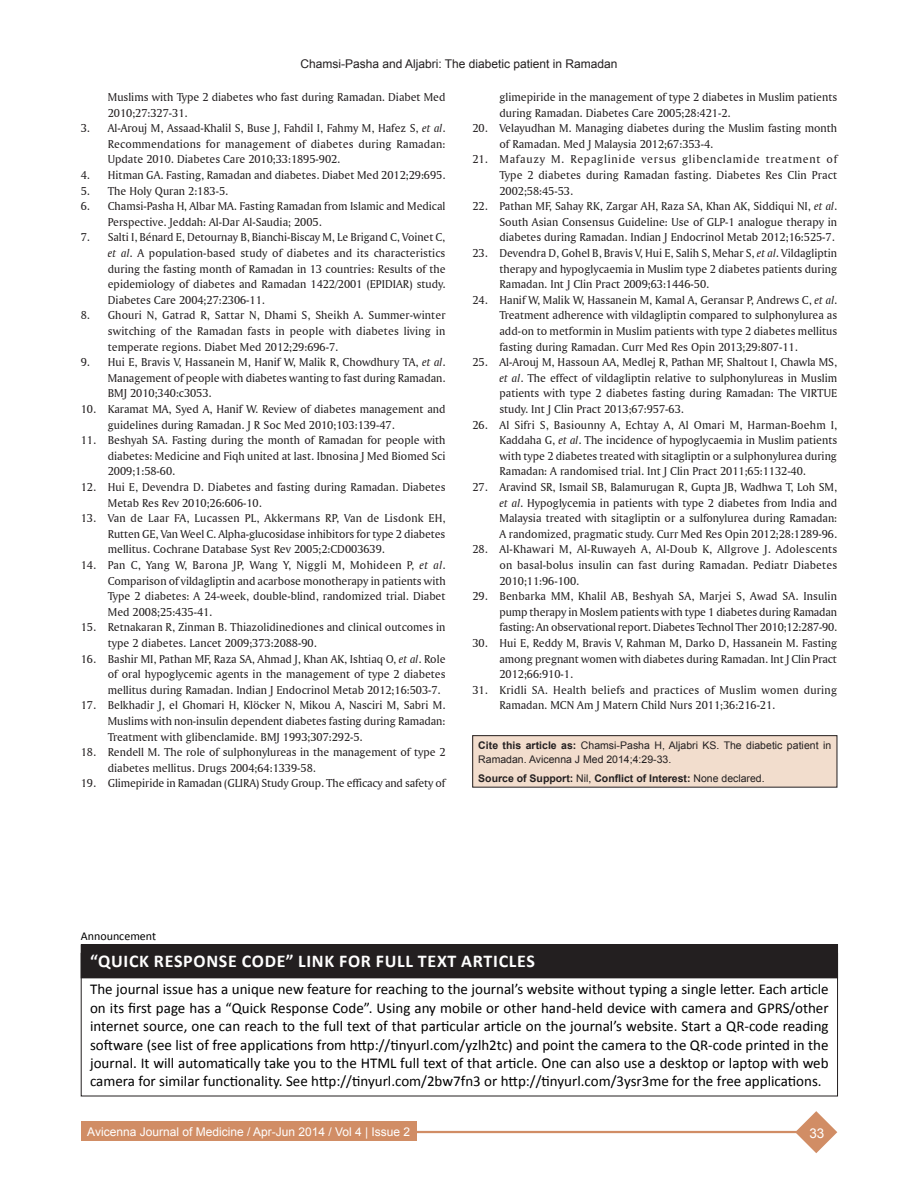
<style>
.page{position:relative;width:918px;height:1188px;background:#fff}
.page>*{position:absolute;margin:0;border:0;box-sizing:border-box;transform-origin:0 0}
.t1{font:700 18px "Calibri";letter-spacing:.04em;color:#fff}
.t2{font:15px/18.5px "Calibri";color:#000;text-align:justify}
.t3{font:13.5px "Arial";color:#fff}
.t4{font:12px/15.6px "Amerigo BT Roman A";color:#231f20;text-align:justify}
.t5{font:12px/15.6px "Amerigo BT Roman A";letter-spacing:.02em;color:#231f20}
.t6{font:12px "Arial";color:#231f20}
.t7{font:12px "Arial";color:#fff}
.t8{font:12px "Calibri";color:#000}
.t9{font:10.5px/13.6px "Arial";color:#231f20}
.t10{font:700 10.5px "Arial";color:#231f20}
.s1{font-family:"Amerigo BT Italic A"}
.s2{font-weight:700}
.s3{font-weight:400}
</style>
<div class="page">
<svg style="left:795px;top:1111px;width:42px;height:42px"></svg>
<hr style="left:412px;top:1131px;width:386px;height:2px;background:#d18d65">
<div style="left:81px;top:1122px;width:336px;height:19px;background:#d18d65"></div>
<div style="left:473px;top:736px;width:364px;height:51px;background:#f2ddcd"></div>
<div style="left:472px;top:735px;width:365px;height:52px;border:1px solid #231f20"></div>
<div style="left:81px;top:945px;width:757px;height:33px;background:#231f20"></div>
<div style="left:81px;top:944px;width:757px;height:34px;border:1px solid #231f20"></div>
<div style="left:81px;top:953px;width:757px;height:143px;border:1px solid #231f20"></div>
<p class="t6" style="left:300px;top:55px;width:319px">Chamsi‑Pasha and Aljabri: The diabetic patient in Ramadan</p>
<p class="t4" style="left:108px;top:89px;width:339px">Muslims with Type 2 diabetes who fast during Ramadan. Diabet Med<br>2010;27:327‑31.</p>
<p class="t4" style="left:108px;top:120px;width:339px;text-indent:-27px">3. Al‑Arouj M, Assaad‑Khalil S, Buse J, Fahdil I, Fahmy M, Hafez S, <span class="s1">et al</span>.<br>Recommendations for management of diabetes during Ramadan:<br>Update 2010. Diabetes Care 2010;33:1895‑902.</p>
<p class="t4" style="left:81px;top:167px;width:366px">4. Hitman GA. Fasting, Ramadan and diabetes. Diabet Med 2012;29:695.</p>
<p class="t4" style="left:81px;top:183px;width:149px">5. The Holy Quran 2:183-5.</p>
<p class="t4" style="left:108px;top:198px;width:339px;text-indent:-27px">6. Chamsi‑Pasha H, Albar MA. Fasting Ramadan from Islamic and Medical<br>Perspective. Jeddah: Al‑Dar Al‑Saudia; 2005.</p>
<p class="t4" style="left:108px;top:229px;width:339px;text-indent:-27px">7. Salti I, Bénard E, Detournay B, Bianchi‑Biscay M, Le Brigand C, Voinet C, <span class="s1">et al</span>. A population‑based study of diabetes and its characteristics during the fasting month of Ramadan in 13 countries: Results of the epidemiology of diabetes and Ramadan 1422/2001 (EPIDIAR) study.<br>Diabetes Care 2004;27:2306‑11.</p>
<p class="t4" style="left:108px;top:307px;width:339px;text-indent:-27px">8. Ghouri N, Gatrad R, Sattar N, Dhami S, Sheikh A. Summer‑winter switching of the Ramadan fasts in people with diabetes living in temperate regions. Diabet Med 2012;29:696‑7.</p>
<p class="t4" style="left:108px;top:354px;width:339px;text-indent:-27px">9. Hui E, Bravis V, Hassanein M, Hanif W, Malik R, Chowdhury TA, <span class="s1">et al</span>.<br>Management of people with diabetes wanting to fast during Ramadan.<br>BMJ 2010;340:c3053.</p>
<p class="t4" style="left:108px;top:401px;width:339px;text-indent:-27px">10. Karamat MA, Syed A, Hanif W. Review of diabetes management and guidelines during Ramadan. J R Soc Med 2010;103:139‑47.</p>
<p class="t4" style="left:108px;top:432px;width:339px;text-indent:-27px">11. Beshyah SA. Fasting during the month of Ramadan for people with diabetes: Medicine and Fiqh united at last. Ibnosina J Med Biomed Sci 2009;1:58‑60.</p>
<p class="t4" style="left:108px;top:479px;width:339px;text-indent:-27px">12. Hui E, Devendra D. Diabetes and fasting during Ramadan. Diabetes<br>Metab Res Rev 2010;26:606‑10.</p>
<p class="t4" style="left:108px;top:510px;width:339px;text-indent:-27px">13. Van de Laar FA, Lucassen PL, Akkermans RP, Van de Lisdonk EH, Rutten GE, Van Weel C. Alpha‑glucosidase inhibitors for type 2 diabetes mellitus. Cochrane Database Syst Rev 2005;2:CD003639.</p>
<p class="t4" style="left:108px;top:557px;width:339px;text-indent:-27px">14. Pan C, Yang W, Barona JP, Wang Y, Niggli M, Mohideen P, <span class="s1">et al</span>.<br>Comparison of vildagliptin and acarbose monotherapy in patients with Type 2 diabetes: A 24‑week, double‑blind, randomized trial. Diabet Med 2008;25:435‑41.</p>
<p class="t4" style="left:108px;top:619px;width:339px;text-indent:-27px">15. Retnakaran R, Zinman B. Thiazolidinediones and clinical outcomes in type 2 diabetes. Lancet 2009;373:2088‑90.</p>
<p class="t4" style="left:108px;top:651px;width:339px;text-indent:-27px">16. Bashir MI, Pathan MF, Raza SA, Ahmad J, Khan AK, Ishtiaq O, <span class="s1">et al</span>. Role of oral hypoglycemic agents in the management of type 2 diabetes mellitus during Ramadan. Indian J Endocrinol Metab 2012;16:503‑7.</p>
<p class="t4" style="left:108px;top:697px;width:339px;text-indent:-27px">17. Belkhadir J, el Ghomari H, Klöcker N, Mikou A, Nasciri M, Sabri M.<br>Muslims with non‑insulin dependent diabetes fasting during Ramadan:<br>Treatment with glibenclamide. BMJ 1993;307:292‑5.</p>
<p class="t4" style="left:108px;top:744px;width:339px;text-indent:-27px">18. Rendell M. The role of sulphonylureas in the management of type 2 diabetes mellitus. Drugs 2004;64:1339‑58.</p>
<p class="t4" style="left:81px;top:775px;width:366px">19. Glimepiride in Ramadan (GLIRA) Study Group. The efficacy and safety of</p>
<p class="t4" style="left:500px;top:89px;width:339px">glimepiride in the management of type 2 diabetes in Muslim patients during Ramadan. Diabetes Care 2005;28:421‑2.</p>
<p class="t4" style="left:500px;top:120px;width:339px;text-indent:-27px">20. Velayudhan M. Managing diabetes during the Muslim fasting month of Ramadan. Med J Malaysia 2012;67:353‑4.</p>
<p class="t4" style="left:500px;top:151px;width:339px;text-indent:-27px">21. Mafauzy M. Repaglinide versus glibenclamide treatment of Type 2 diabetes during Ramadan fasting. Diabetes Res Clin Pract 2002;58:45‑53.</p>
<p class="t4" style="left:500px;top:198px;width:339px;text-indent:-27px">22. Pathan MF, Sahay RK, Zargar AH, Raza SA, Khan AK, Siddiqui NI, <span class="s1">et al</span>.<br>South Asian Consensus Guideline: Use of GLP‑1 analogue therapy in diabetes during Ramadan. Indian J Endocrinol Metab 2012;16:525‑7.</p>
<p class="t4" style="left:500px;top:245px;width:339px;text-indent:-27px">23. Devendra D, Gohel B, Bravis V, Hui E, Salih S, Mehar S, <span class="s1">et al</span>. Vildagliptin therapy and hypoglycaemia in Muslim type 2 diabetes patients during Ramadan. Int J Clin Pract 2009;63:1446‑50.</p>
<p class="t4" style="left:500px;top:292px;width:339px;text-indent:-27px">24. Hanif W, Malik W, Hassanein M, Kamal A, Geransar P, Andrews C, <span class="s1">et al</span>.<br>Treatment adherence with vildagliptin compared to sulphonylurea as add‑on to metformin in Muslim patients with type 2 diabetes mellitus fasting during Ramadan. Curr Med Res Opin 2013;29:807‑11.</p>
<p class="t4" style="left:500px;top:354px;width:339px;text-indent:-27px">25. Al‑Arouj M, Hassoun AA, Medlej R, Pathan MF, Shaltout I, Chawla MS, <span class="s1">et al</span>. The effect of vildagliptin relative to sulphonylureas in Muslim patients with type 2 diabetes fasting during Ramadan: The VIRTUE study. Int J Clin Pract 2013;67:957‑63.</p>
<p class="t4" style="left:500px;top:417px;width:339px;text-indent:-27px">26. Al Sifri S, Basiounny A, Echtay A, Al Omari M, Harman‑Boehm I, Kaddaha G, <span class="s1">et al</span>. The incidence of hypoglycaemia in Muslim patients with type 2 diabetes treated with sitagliptin or a sulphonylurea during Ramadan: A randomised trial. Int J Clin Pract 2011;65:1132‑40.</p>
<p class="t4" style="left:500px;top:479px;width:339px;text-indent:-27px">27. Aravind SR, Ismail SB, Balamurugan R, Gupta JB, Wadhwa T, Loh SM, <span class="s1">et al</span>. Hypoglycemia in patients with type 2 diabetes from India and Malaysia treated with sitagliptin or a sulfonylurea during Ramadan:<br>A randomized, pragmatic study. Curr Med Res Opin 2012;28:1289‑96.</p>
<p class="t4" style="left:500px;top:541px;width:339px;text-indent:-27px">28. Al‑Khawari M, Al‑Ruwayeh A, Al‑Doub K, Allgrove J. Adolescents on basal‑bolus insulin can fast during Ramadan. Pediatr Diabetes 2010;11:96‑100.</p>
<p class="t4" style="left:500px;top:588px;width:339px;text-indent:-27px">29. Benbarka MM, Khalil AB, Beshyah SA, Marjei S, Awad SA. Insulin pump therapy in Moslem patients with type 1 diabetes during Ramadan fasting: An observational report. Diabetes Technol Ther 2010;12:287‑90.</p>
<p class="t4" style="left:500px;top:635px;width:339px;text-indent:-27px">30. Hui E, Reddy M, Bravis V, Rahman M, Darko D, Hassanein M. Fasting among pregnant women with diabetes during Ramadan. Int J Clin Pract 2012;66:910‑1.</p>
<p class="t5" style="left:500px;top:682px;width:339px;text-indent:-27px">31. Kridli SA. Health beliefs and practices of Muslim women during<br>Ramadan. MCN Am J Matern Child Nurs 2011;36:216‑21.</p>
<p class="t9" style="left:478px;top:738px;width:354px"><span class="s2">Cite this article as:</span> Chamsi-Pasha H, Aljabri KS. The diabetic patient in<br>Ramadan. Avicenna J Med 2014;4:29-33.</p>
<p class="t10" style="left:478px;top:770px;width:288px">Source of Support: <span class="s3">Nil,</span> Conflict of Interest: <span class="s3">None declared.</span></p>
<p class="t8" style="left:81px;top:929px;width:77px">Announcement</p>
<h1 class="t1" style="left:90px;top:950px;width:446px">“QUICK RESPONSE CODE” LINK FOR FULL TEXT ARTICLES</h1>
<p class="t2" style="left:90px;top:980px;width:740px">The journal issue has a unique new feature for reaching to the journal’s website without typing a single letter. Each article on its first page has a “Quick Response Code”. Using any mobile or other hand-held device with camera and GPRS/other internet source, one can reach to the full text of that particular article on the journal’s website. Start a QR-code reading software (see list of free applications from http://tinyurl.com/yzlh2tc) and point the camera to the QR-code printed in the journal. It will automatically take you to the HTML full text of that article. One can also use a desktop or laptop with web camera for similar functionality. See http://tinyurl.com/2bw7fn3 or http://tinyurl.com/3ysr3me for the free applications.</p>
<p class="t7" style="left:87px;top:1123px;width:325px">Avicenna Journal of Medicine / Apr-Jun 2014 / Vol 4 | Issue 2</p>
<p class="t3" style="left:809px;top:1124px;width:17px">33</p>
</div>
